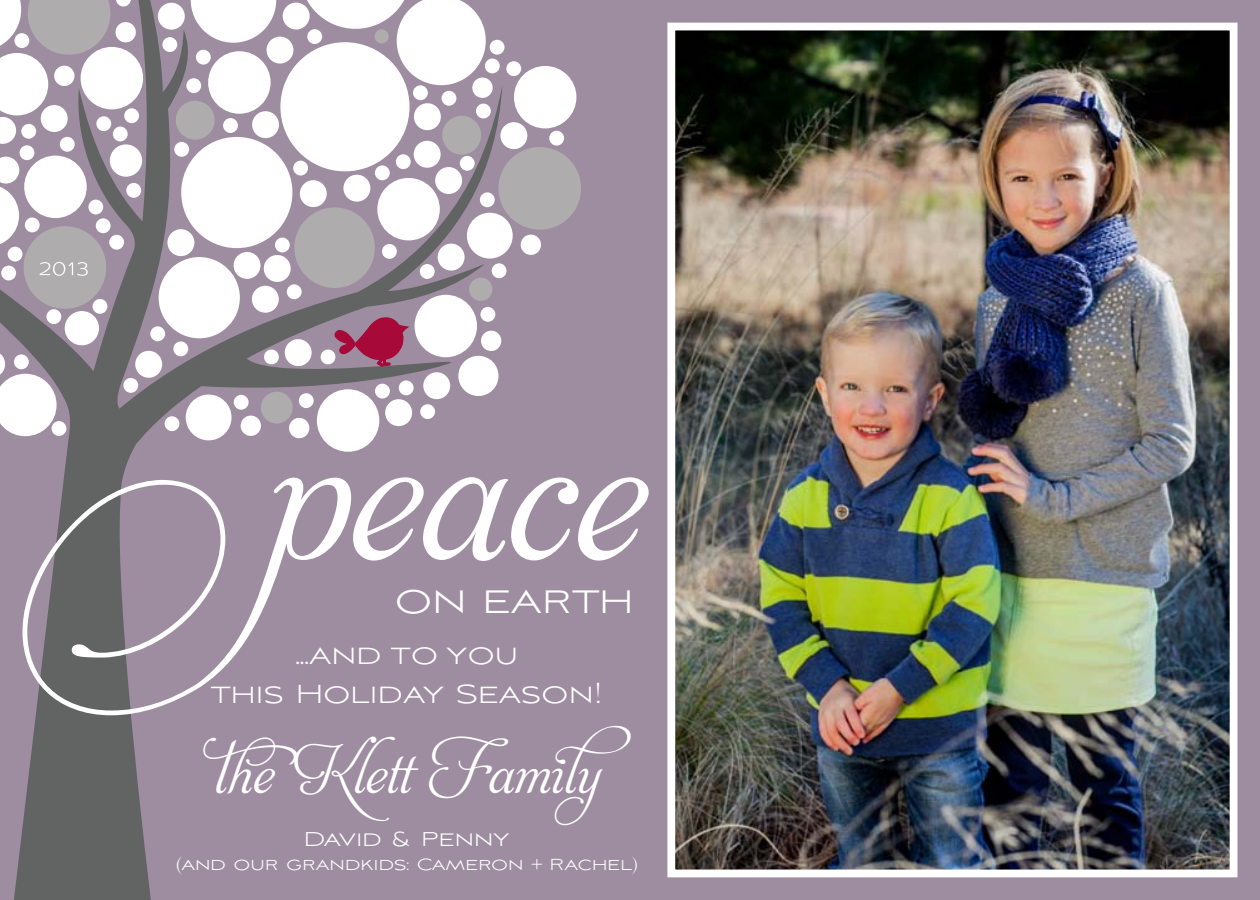
<style>
.page{position:relative;width:1260px;height:900px;background:#fff}
.page>*{position:absolute;margin:0;border:0;box-sizing:border-box;transform-origin:0 0}
.t1{font:47.5px "Aphrodite Pro";color:#fff}
.t2{font:300 45px "Aviano Sans";letter-spacing:-.01em;color:#fff}
.t3{font:300 32.5px/39px "Aviano Sans";color:#fff;text-align:center}
.t4{font:300 25px "Aviano Sans";color:#fff}
.t5{font:300 20px "Aviano Sans";color:#fff}
</style>
<div class="page">
<div style="left:502px;top:0;width:758px;height:900px;background:#9e8da0"></div>
<svg style="left:0;top:0;width:502px;height:900px;background:#8e8290"></svg>
<div style="left:294px;top:207px;width:81px;height:81px;background:#aeacad;border-radius:50%"></div>
<div style="left:442px;top:116px;width:39px;height:39px;background:#aeacad;border-radius:50%"></div>
<div style="left:280px;top:42px;width:130px;height:129px;background:#fff;border-radius:50%"></div>
<div style="left:24px;top:226px;width:82px;height:83px;background:#aeacad;border-radius:50%"></div>
<div style="left:498px;top:147px;width:83px;height:83px;background:#aeacad;border-radius:50%"></div>
<div style="left:261px;top:392px;width:32px;height:32px;background:#aeacad;border-radius:50%"></div>
<div style="left:159px;top:257px;width:81px;height:81px;background:#fff;border-radius:50%"></div>
<div style="left:377px;top:178px;width:63px;height:62px;background:#fff;border-radius:50%"></div>
<div style="left:514px;top:66px;width:62px;height:62px;background:#fff;border-radius:50%"></div>
<div style="left:186px;top:395px;width:46px;height:45px;background:#fff;border-radius:50%"></div>
<div style="left:181px;top:137px;width:111px;height:111px;background:#fff;border-radius:50%"></div>
<div style="left:467px;top:213px;width:46px;height:46px;background:#fff;border-radius:50%"></div>
<div style="left:469px;top:278px;width:23px;height:23px;background:#aeacad;border-radius:50%"></div>
<div style="left:135px;top:351px;width:27px;height:27px;background:#fff;border-radius:50%"></div>
<div style="left:252px;top:286px;width:27px;height:27px;background:#fff;border-radius:50%"></div>
<div style="left:264px;top:255px;width:27px;height:27px;background:#fff;border-radius:50%"></div>
<div style="left:234px;top:252px;width:27px;height:27px;background:#fff;border-radius:50%"></div>
<div style="left:167px;top:229px;width:27px;height:27px;background:#fff;border-radius:50%"></div>
<div style="left:435px;top:167px;width:27px;height:27px;background:#fff;border-radius:50%"></div>
<div style="left:414px;top:141px;width:27px;height:27px;background:#fff;border-radius:50%"></div>
<div style="left:460px;top:156px;width:15px;height:15px;background:#fff;border-radius:50%"></div>
<div style="left:287px;top:284px;width:15px;height:15px;background:#fff;border-radius:50%"></div>
<div style="left:150px;top:326px;width:15px;height:15px;background:#fff;border-radius:50%"></div>
<div style="left:123px;top:378px;width:15px;height:15px;background:#fff;border-radius:50%"></div>
<div style="left:173px;top:341px;width:15px;height:15px;background:#fff;border-radius:50%"></div>
<div style="left:275px;top:238px;width:15px;height:14px;background:#fff;border-radius:50%"></div>
<div style="left:382px;top:244px;width:15px;height:15px;background:#fff;border-radius:50%"></div>
<div style="left:174px;top:142px;width:15px;height:15px;background:#fff;border-radius:50%"></div>
<div style="left:234px;top:395px;width:15px;height:15px;background:#fff;border-radius:50%"></div>
<div style="left:165px;top:416px;width:14px;height:15px;background:#fff;border-radius:50%"></div>
<div style="left:52px;top:421px;width:14px;height:15px;background:#fff;border-radius:50%"></div>
<div style="left:176px;top:101px;width:39px;height:39px;background:#aeacad;border-radius:50%"></div>
<div style="left:208px;top:51px;width:63px;height:63px;background:#fff;border-radius:50%"></div>
<div style="left:81px;top:47px;width:62px;height:62px;background:#fff;border-radius:50%"></div>
<div style="left:24px;top:156px;width:63px;height:62px;background:#fff;border-radius:50%"></div>
<div style="left:415px;top:295px;width:62px;height:62px;background:#fff;border-radius:50%"></div>
<div style="left:300px;top:180px;width:27px;height:27px;background:#fff;border-radius:50%"></div>
<div style="left:343px;top:175px;width:27px;height:27px;background:#fff;border-radius:50%"></div>
<div style="left:158px;top:3px;width:27px;height:27px;background:#fff;border-radius:50%"></div>
<div style="left:267px;top:37px;width:26px;height:27px;background:#fff;border-radius:50%"></div>
<svg style="left:191px;top:0;width:85px;height:43px"></svg>
<div style="left:109px;top:235px;width:15px;height:15px;background:#fff;border-radius:50%"></div>
<div style="left:88px;top:200px;width:15px;height:14px;background:#fff;border-radius:50%"></div>
<div style="left:96px;top:218px;width:15px;height:15px;background:#fff;border-radius:50%"></div>
<div style="left:65px;top:311px;width:34px;height:34px;background:#fff;border-radius:50%"></div>
<div style="left:8px;top:247px;width:14px;height:15px;background:#fff;border-radius:50%"></div>
<div style="left:93px;top:299px;width:14px;height:15px;background:#fff;border-radius:50%"></div>
<div style="left:46px;top:309px;width:15px;height:15px;background:#fff;border-radius:50%"></div>
<div style="left:1px;top:266px;width:15px;height:14px;background:#fff;border-radius:50%"></div>
<div style="left:60px;top:137px;width:15px;height:15px;background:#fff;border-radius:50%"></div>
<div style="left:110px;top:144px;width:32px;height:33px;background:#fff;border-radius:50%"></div>
<div style="left:124px;top:108px;width:15px;height:15px;background:#fff;border-radius:50%"></div>
<div style="left:113px;top:127px;width:15px;height:14px;background:#fff;border-radius:50%"></div>
<div style="left:126px;top:183px;width:15px;height:15px;background:#fff;border-radius:50%"></div>
<div style="left:162px;top:37px;width:15px;height:15px;background:#fff;border-radius:50%"></div>
<svg style="left:263px;top:338px;width:50px;height:30px"></svg>
<div style="left:299px;top:393px;width:15px;height:15px;background:#fff;border-radius:50%"></div>
<div style="left:375px;top:384px;width:15px;height:15px;background:#fff;border-radius:50%"></div>
<div style="left:317px;top:389px;width:62px;height:63px;background:#fff;border-radius:50%"></div>
<div style="left:385px;top:399px;width:27px;height:27px;background:#fff;border-radius:50%"></div>
<div style="left:399px;top:380px;width:15px;height:15px;background:#fff;border-radius:50%"></div>
<div style="left:420px;top:404px;width:15px;height:15px;background:#fff;border-radius:50%"></div>
<div style="left:423px;top:372px;width:27px;height:27px;background:#fff;border-radius:50%"></div>
<div style="left:458px;top:356px;width:41px;height:40px;background:#fff;border-radius:50%"></div>
<div style="left:25px;top:218px;width:15px;height:14px;background:#fff;border-radius:50%"></div>
<svg style="left:0;top:157px;width:19px;height:90px"></svg>
<div style="left:283px;top:3px;width:27px;height:27px;background:#fff;border-radius:50%"></div>
<div style="left:252px;top:111px;width:27px;height:27px;background:#fff;border-radius:50%"></div>
<div style="left:414px;top:103px;width:27px;height:27px;background:#fff;border-radius:50%"></div>
<div style="left:500px;top:122px;width:27px;height:27px;background:#fff;border-radius:50%"></div>
<div style="left:438px;top:244px;width:27px;height:27px;background:#fff;border-radius:50%"></div>
<svg style="left:0;top:351px;width:57px;height:85px"></svg>
<div style="left:480px;top:307px;width:15px;height:15px;background:#fff;border-radius:50%"></div>
<div style="left:492px;top:263px;width:15px;height:15px;background:#fff;border-radius:50%"></div>
<svg style="left:300px;top:0;width:186px;height:85px"></svg>
<svg style="left:0;top:0;width:110px;height:144px"></svg>
<div style="left:21px;top:124px;width:15px;height:15px;background:#fff;border-radius:50%"></div>
<div style="left:20px;top:145px;width:14px;height:15px;background:#fff;border-radius:50%"></div>
<div style="left:442px;top:91px;width:14px;height:15px;background:#fff;border-radius:50%"></div>
<div style="left:413px;top:85px;width:15px;height:15px;background:#fff;border-radius:50%"></div>
<div style="left:375px;top:29px;width:14px;height:14px;background:#aeacad;border-radius:50%"></div>
<div style="left:293px;top:161px;width:15px;height:15px;background:#fff;border-radius:50%"></div>
<div style="left:375px;top:165px;width:15px;height:15px;background:#fff;border-radius:50%"></div>
<div style="left:396px;top:154px;width:15px;height:15px;background:#fff;border-radius:50%"></div>
<div style="left:476px;top:104px;width:15px;height:14px;background:#fff;border-radius:50%"></div>
<div style="left:196px;top:50px;width:15px;height:15px;background:#fff;border-radius:50%"></div>
<div style="left:186px;top:78px;width:15px;height:15px;background:#fff;border-radius:50%"></div>
<div style="left:480px;top:192px;width:15px;height:15px;background:#fff;border-radius:50%"></div>
<div style="left:420px;top:264px;width:15px;height:15px;background:#fff;border-radius:50%"></div>
<div style="left:549px;top:131px;width:15px;height:15px;background:#fff;border-radius:50%"></div>
<div style="left:307px;top:29px;width:15px;height:15px;background:#fff;border-radius:50%"></div>
<div style="left:116px;top:22px;width:20px;height:20px;background:#fff;border-radius:50%"></div>
<div style="left:54px;top:66px;width:20px;height:20px;background:#fff;border-radius:50%"></div>
<div style="left:472px;top:78px;width:21px;height:20px;background:#fff;border-radius:50%"></div>
<div style="left:521px;top:235px;width:20px;height:20px;background:#fff;border-radius:50%"></div>
<div style="left:481px;top:331px;width:20px;height:20px;background:#fff;border-radius:50%"></div>
<div style="left:289px;top:418px;width:20px;height:20px;background:#fff;border-radius:50%"></div>
<div style="left:241px;top:416px;width:20px;height:20px;background:#fff;border-radius:50%"></div>
<svg style="left:116px;top:0;width:15px;height:7px"></svg>
<div style="left:14px;top:33px;width:15px;height:15px;background:#fff;border-radius:50%"></div>
<div style="left:223px;top:118px;width:15px;height:15px;background:#fff;border-radius:50%"></div>
<div style="left:485px;top:59px;width:15px;height:14px;background:#fff;border-radius:50%"></div>
<div style="left:506px;top:61px;width:15px;height:15px;background:#fff;border-radius:50%"></div>
<div style="left:490px;top:40px;width:15px;height:15px;background:#fff;border-radius:50%"></div>
<svg style="left:320px;top:296px;width:96px;height:71px;background:#98647b"></svg>
<svg style="left:40px;top:262px;width:48px;height:14px"></svg>
<svg style="left:23px;top:477px;width:630px;height:238px;background:#a295a4"></svg>
<img style="left:676px;top:32px;width:552px;height:836px">
<div style="left:667px;top:23px;width:570px;height:854px;border:8px solid #fff"></div>
<h2 class="t2" style="left:395px;top:576px;width:241px">on earth</h2>
<h3 class="t3" style="left:211px;top:635px;width:394px">...and to you<br>this Holiday Season!</h3>
<h1 class="t1" style="left:212px;top:749px;width:422px">The Kle t t F a m ily</h1>
<p class="t4" style="left:304px;top:825px;width:207px">David &amp; Penny</p>
<p class="t5" style="left:176px;top:853px;width:463px">(and our grandkids: Cameron + Rachel)</p>
</div>
